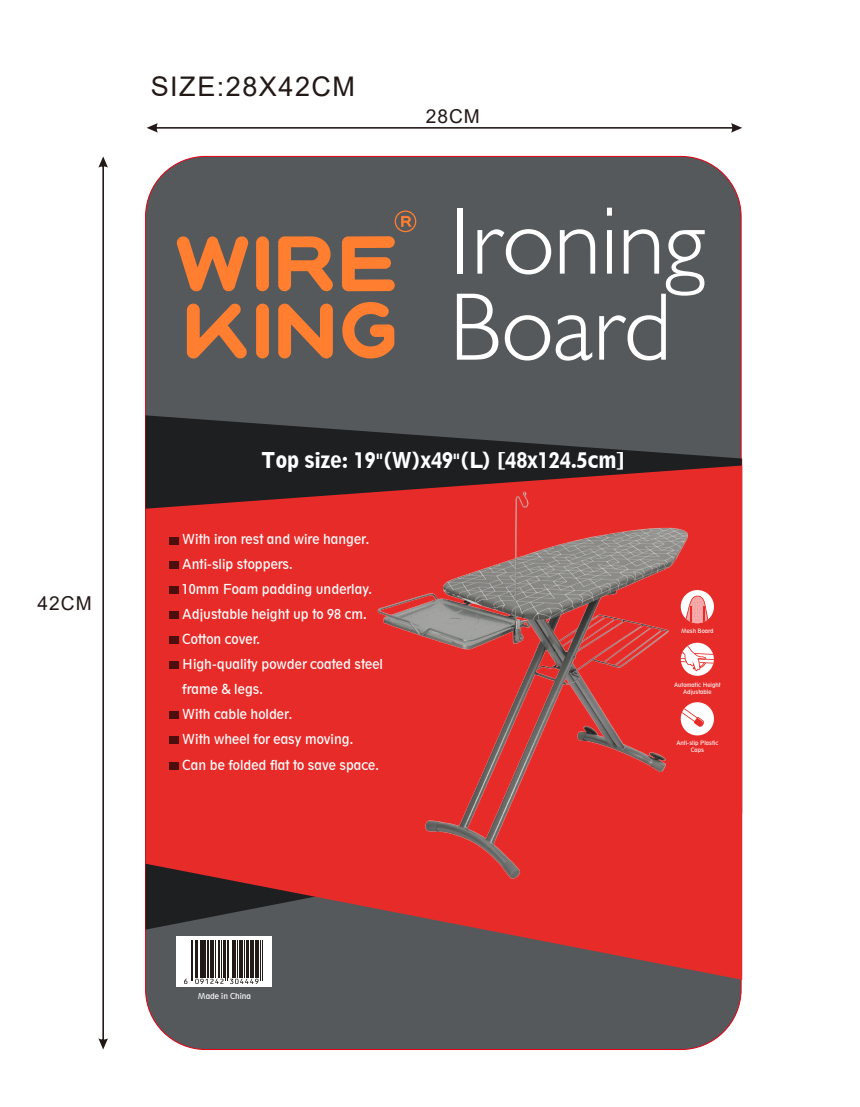
<style>
.page{position:relative;width:860px;height:1107px;background:#fff}
.page>*{position:absolute;margin:0;border:0;box-sizing:border-box;transform-origin:0 0}
.t1{font:300 96.52px/86px "Humanist 521 BT";color:#fff}
.t2{font:27px "Arial";letter-spacing:.055em;color:#231916}
.t3{font:800 condensed 20.48px "Geometric 212 BT";color:#fff}
.t4{font:19.12px "Arial";letter-spacing:.055em;color:#231916}
.t5{font:condensed 12.9px/25px "Geometric 212 BT";color:#fff}
.t6{font:condensed 7.65px "Geometric 212 BT";color:#fff}
.t7{font:condensed 5.62px/6.9px "Geometric 212 BT";color:#fff;text-align:center}
</style>
<div class="page">
<div style="left:146px;top:156px;width:595px;height:893px;background:#56595c;border-radius:60px"></div>
<svg style="left:98px;top:156px;width:10px;height:893px"></svg>
<svg style="left:147px;top:123px;width:595px;height:10px"></svg>
<svg style="left:146px;top:415px;width:596px;height:50px;fill:#1d1f21"></svg>
<svg style="left:146px;top:465px;width:596px;height:515px;fill:#e72b28"></svg>
<svg style="left:342px;top:302px;width:52px;height:56px"></svg>
<div style="left:256px;top:236px;width:13px;height:55px;background:#ff7e30;border-radius:6px"></div>
<div style="left:256px;top:304px;width:13px;height:54px;background:#ff7e30;border-radius:6px"></div>
<svg style="left:278px;top:304px;width:55px;height:54px"></svg>
<svg style="left:187px;top:303px;width:60px;height:56px"></svg>
<svg style="left:176px;top:236px;width:73px;height:56px"></svg>
<svg style="left:278px;top:210px;width:138px;height:82px"></svg>
<div style="left:177px;top:937px;width:95px;height:50px;background:#fff"></div>
<hr style="left:191px;top:940px;width:1px;height:37px;background:#231916">
<hr style="left:192px;top:940px;width:1px;height:37px;background:#231916">
<hr style="left:195px;top:940px;width:2px;height:37px;background:#231916">
<hr style="left:198px;top:940px;width:1px;height:37px;background:#231916">
<hr style="left:200px;top:940px;width:1px;height:37px;background:#231916">
<hr style="left:201px;top:940px;width:3px;height:37px;background:#231916">
<hr style="left:204px;top:940px;width:2px;height:37px;background:#231916">
<hr style="left:207px;top:940px;width:2px;height:37px;background:#231916">
<hr style="left:210px;top:940px;width:2px;height:37px;background:#231916">
<hr style="left:213px;top:940px;width:1px;height:37px;background:#231916">
<hr style="left:215px;top:940px;width:1px;height:37px;background:#231916">
<hr style="left:218px;top:940px;width:1px;height:37px;background:#231916">
<hr style="left:221px;top:940px;width:1px;height:37px;background:#231916">
<hr style="left:223px;top:940px;width:2px;height:37px;background:#231916">
<hr style="left:225px;top:940px;width:1px;height:37px;background:#231916">
<hr style="left:227px;top:940px;width:1px;height:37px;background:#231916">
<hr style="left:228px;top:940px;width:1px;height:37px;background:#231916">
<hr style="left:232px;top:940px;width:1px;height:37px;background:#231916">
<hr style="left:234px;top:940px;width:2px;height:37px;background:#231916">
<hr style="left:237px;top:940px;width:1px;height:37px;background:#231916">
<hr style="left:239px;top:940px;width:1px;height:37px;background:#231916">
<hr style="left:241px;top:940px;width:2px;height:37px;background:#231916">
<hr style="left:244px;top:940px;width:1px;height:37px;background:#231916">
<hr style="left:246px;top:940px;width:2px;height:37px;background:#231916">
<hr style="left:250px;top:940px;width:1px;height:37px;background:#231916">
<hr style="left:251px;top:940px;width:2px;height:37px;background:#231916">
<hr style="left:255px;top:940px;width:2px;height:37px;background:#231916">
<hr style="left:258px;top:940px;width:1px;height:37px;background:#231916">
<hr style="left:260px;top:940px;width:1px;height:37px;background:#231916">
<hr style="left:262px;top:940px;width:1px;height:37px;background:#231916">
<svg style="left:184px;top:977px;width:79px;height:7px"></svg>
<div style="left:170px;top:537px;width:9px;height:8px;background:#4d0f0e"></div>
<div style="left:170px;top:561px;width:9px;height:8px;background:#4d0f0e"></div>
<div style="left:170px;top:586px;width:9px;height:8px;background:#4d0f0e"></div>
<div style="left:170px;top:611px;width:9px;height:8px;background:#4d0f0e"></div>
<div style="left:170px;top:636px;width:9px;height:8px;background:#4d0f0e"></div>
<div style="left:170px;top:661px;width:9px;height:8px;background:#4d0f0e"></div>
<div style="left:170px;top:711px;width:9px;height:8px;background:#4d0f0e"></div>
<div style="left:170px;top:736px;width:9px;height:8px;background:#4d0f0e"></div>
<div style="left:170px;top:762px;width:9px;height:7px;background:#4d0f0e"></div>
<svg style="left:700px;top:640px;width:16px;height:38px"></svg>
<svg style="left:700px;top:700px;width:16px;height:38px"></svg>
<svg style="left:700px;top:588px;width:16px;height:37px"></svg>
<img style="left:360px;top:468px;width:340px;height:423px">
<h3 class="t4" style="left:37px;top:590px;width:56px">42CM</h3>
<h2 class="t2" style="left:151px;top:68px;width:206px">SIZE:28X42CM</h2>
<h3 class="t4" style="left:425px;top:103px;width:56px">28CM</h3>
<h1 class="t1" style="left:449px;top:196px;width:257px">Ironing<br>Board</h1>
<h3 class="t3" style="left:261px;top:448px;width:365px">Top size: 19"(W)x49"(L) [48x124.5cm]</h3>
<p class="t5" style="left:182px;top:527px;width:203px">With iron rest and wire hanger.<br>Anti-slip stoppers.<br>10mm Foam padding underlay.<br>Adjustable height up to 98 cm.<br>Cotton cover.<br>High-quality powder coated steel frame &amp; legs.<br>With cable holder.<br>With wheel for easy moving.<br>Can be folded flat to save space.</p>
<p class="t7" style="left:681px;top:627px;width:34px">Mesh Board</p>
<p class="t7" style="left:674px;top:681px;width:48px">Automatic Height<br>Adjustable</p>
<p class="t7" style="left:676px;top:740px;width:43px">Anti-slip Plastic<br>Caps</p>
<p class="t6" style="left:198px;top:991px;width:55px">Made in China</p>
</div>
